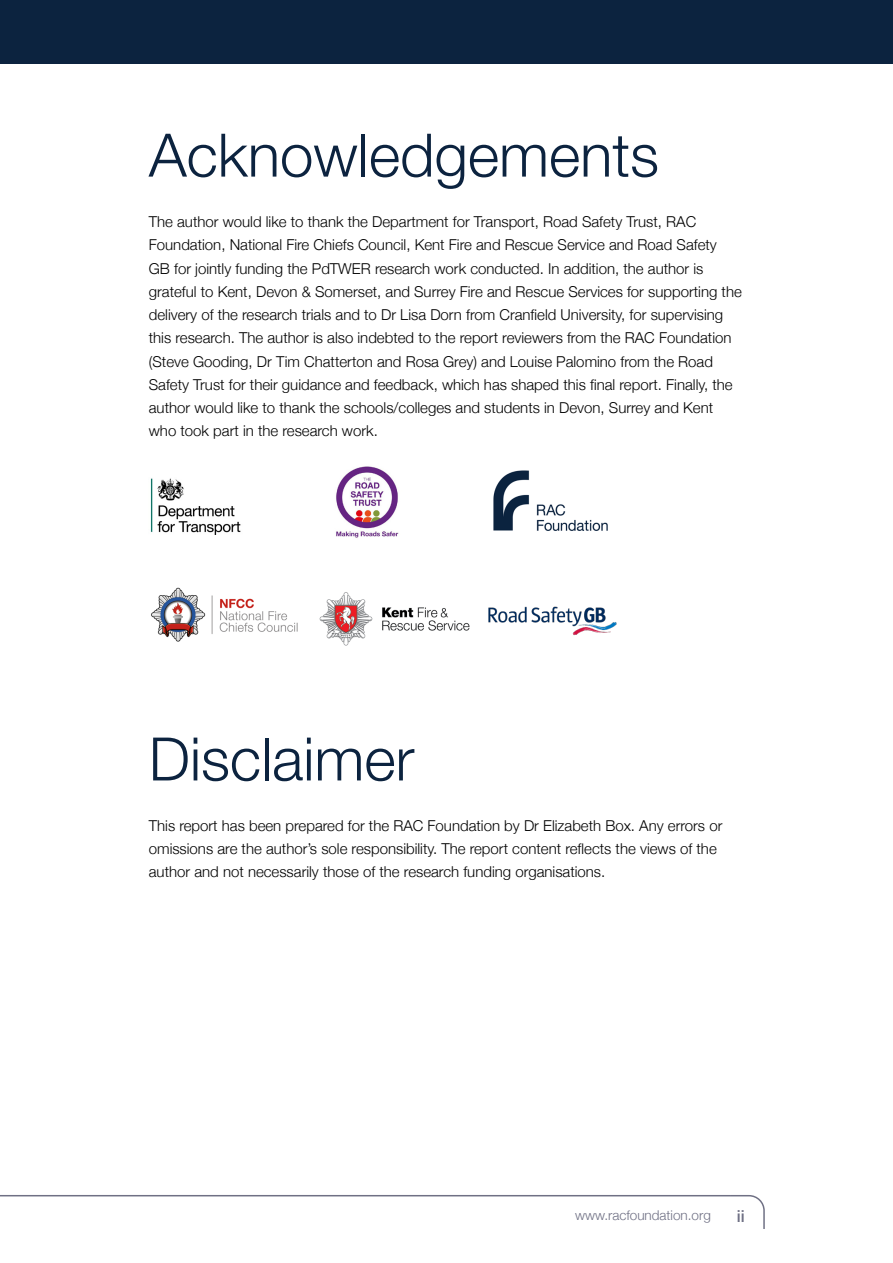
<style>
.page{position:relative;width:893px;height:1263px;background:#0c233f}
.page>*{position:absolute;margin:0;border:0;box-sizing:border-box;transform-origin:0 0}
.t1{font:300 60px "Helvetica Neue";color:#0c233f}
.t2{font:500 16.5px "Helvetica Neue";color:#6f7084}
.t3{font:300 15px/23.2px "Helvetica Neue";color:#000}
.t4{font:300 13.5px "Helvetica Neue";color:#6f7084}
</style>
<div class="page">
<div style="left:0;top:65px;width:893px;height:1198px;background:#fff"></div>
<hr style="left:0;top:1195px;width:730px;height:1px;background:#6f7084">
<svg style="left:728px;top:1195px;width:37px;height:34px"></svg>
<img style="left:150px;top:478px;width:91px;height:57px">
<img style="left:493px;top:470px;width:115px;height:61px">
<img style="left:336px;top:466px;width:63px;height:72px">
<img style="left:319px;top:592px;width:151px;height:54px">
<img style="left:151px;top:587px;width:147px;height:55px">
<img style="left:488px;top:606px;width:129px;height:30px">
<h1 class="t1" style="left:149px;top:107px;width:512px">Acknowledgements</h1>
<p class="t3" style="left:149px;top:209px;width:594px">The author would like to thank the Department for Transport, Road Safety Trust, RAC Foundation, National Fire Chiefs Council, Kent Fire and Rescue Service and Road Safety<br>GB for jointly funding the PdTWER research work conducted. In addition, the author is grateful to Kent, Devon &amp; Somerset, and Surrey Fire and Rescue Services for supporting the delivery of the research trials and to Dr Lisa Dorn from Cranfield University, for supervising this research. The author is also indebted to the report reviewers from the RAC Foundation (Steve Gooding, Dr Tim Chatterton and Rosa Grey) and Louise Palomino from the Road Safety Trust for their guidance and feedback, which has shaped this final report. Finally, the author would like to thank the schools/colleges and students in Devon, Surrey and Kent who took part in the research work.</p>
<h1 class="t1" style="left:149px;top:711px;width:267px">Disclaimer</h1>
<p class="t3" style="left:149px;top:813px;width:575px">This report has been prepared for the RAC Foundation by Dr Elizabeth Box. Any errors or omissions are the author’s sole responsibility. The report content reflects the views of the author and not necessarily those of the research funding organisations.</p>
<p class="t4" style="left:575px;top:1204px;width:137px">www.racfoundation.org</p>
<p class="t2" style="left:737px;top:1203px;width:9px">ii</p>
</div>
